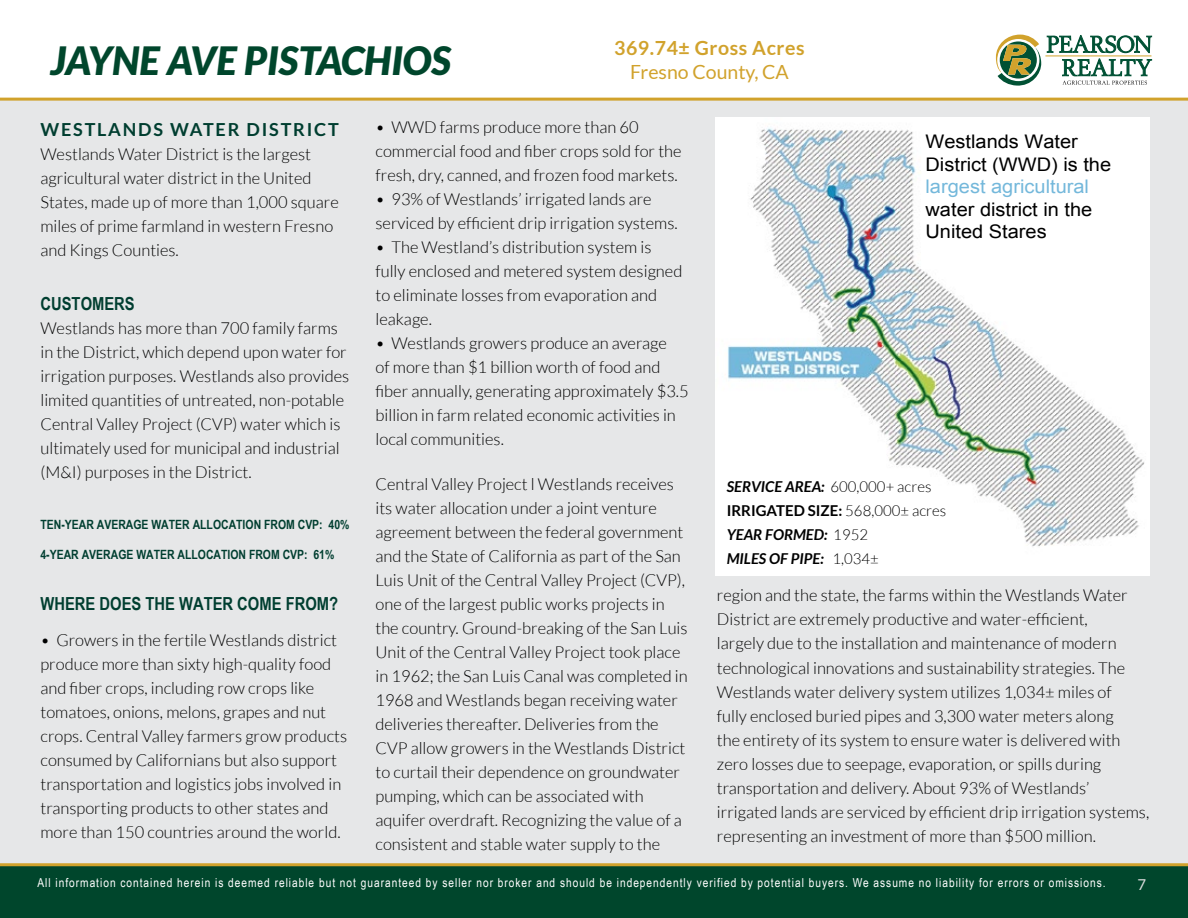
<style>
.page{position:relative;width:1188px;height:918px;background:#fff}
.page>*{position:absolute;margin:0;border:0;box-sizing:border-box;transform-origin:0 0}
.t1{font:italic 900 39px "Lato";color:#00462c}
.t2{font:700 19.5px "Lato";letter-spacing:.03em;color:#d1a22c}
.t3{font:19.5px "Lato";color:#d1a22c}
.t4{font:18.75px/22.5px "Arial";color:#000;scale:1.07 1}
.t5{font:18.75px "Arial";color:#74b8db;scale:1.07 1}
.t6{font:700 18px "Arial Narrow Special G1";color:#003e30}
.t7{font:700 18px "Lato";letter-spacing:.1em;color:#003e30}
.t8{font:300 16.5px/24px "Lato";color:#000}
.t9{font:300 15px/24px "Lato";color:#000}
.t10{font:15px "Lato";color:#dcddde}
.t11{font:700 12.75px "Arial Narrow Special G1";color:#003e30}
.t12{font:12.3px "Arial Narrow";letter-spacing:.08em;color:#fff}
.s1{font-weight:700;font-style:italic}
.s2{font-weight:700}
</style>
<div class="page">
<div style="left:0;top:99px;width:1188px;height:765px;background:#e6e7e8"></div>
<div style="left:716px;top:117px;width:434px;height:459px;background:#fff"></div>
<img style="left:727px;top:127px;width:418px;height:420px">
<svg style="left:996px;top:35px;width:156px;height:51px"></svg>
<div style="left:0;top:864px;width:1188px;height:54px;background:#00462c"></div>
<hr style="left:0;top:863px;width:1188px;height:3px;background:#d1a22c">
<hr style="left:0;top:98px;width:1188px;height:3px;background:#d1a22c">
<h1 class="t1" style="left:51px;top:38px;width:402px">JAYNE AVE PISTACHIOS</h1>
<p class="t2" style="left:614px;top:36px;width:192px">369.74± Gross Acres</p>
<p class="t3" style="left:630px;top:61px;width:160px">Fresno County, CA</p>
<p class="t7" style="left:40px;top:119px;width:300px">WESTLANDS WATER DISTRICT</p>
<p class="t8" style="left:40px;top:142px;width:300px">Westlands Water District is the largest agricultural water district in the United States, made up of more than 1,000 square miles of prime farmland in western Fresno and Kings Counties.</p>
<p class="t6" style="left:40px;top:292px;width:96px">CUSTOMERS</p>
<p class="t8" style="left:40px;top:316px;width:310px">Westlands has more than 700 family farms in the District, which depend upon water for irrigation purposes. Westlands also provides limited quantities of untreated, non-potable Central Valley Project (CVP) water which is ultimately used for municipal and industrial (M&amp;I) purposes in the District.</p>
<p class="t11" style="left:40px;top:516px;width:311px">TEN-YEAR AVERAGE WATER ALLOCATION FROM CVP: 40%</p>
<p class="t11" style="left:40px;top:546px;width:295px">4-YEAR AVERAGE WATER ALLOCATION FROM CVP: 61%</p>
<p class="t6" style="left:40px;top:592px;width:299px">WHERE DOES THE WATER COME FROM?</p>
<p class="t8" style="left:40px;top:628px;width:308px">• Growers in the fertile Westlands district produce more than sixty high-quality food and fiber crops, including row crops like tomatoes, onions, melons, grapes and nut crops. Central Valley farmers grow products consumed by Californians but also support transportation and logistics jobs involved in transporting products to other states and more than 150 countries around the world.</p>
<p class="t8" style="left:376px;top:115px;width:308px">• WWD farms produce more than 60 commercial food and fiber crops sold for the fresh, dry, canned, and frozen food markets.</p>
<p class="t8" style="left:376px;top:187px;width:304px">• 93% of Westlands’ irrigated lands are serviced by efficient drip irrigation systems.</p>
<p class="t8" style="left:376px;top:235px;width:308px">• The Westland’s distribution system is fully enclosed and metered system designed to eliminate losses from evaporation and leakage.</p>
<p class="t8" style="left:376px;top:331px;width:315px">• Westlands growers produce an average<br>of more than $1 billion worth of food and fiber annually, generating approximately $3.5 billion in farm related economic activities in local communities.</p>
<p class="t8" style="left:376px;top:472px;width:314px">Central Valley Project l Westlands receives its water allocation under a joint venture agreement between the federal government and the State of California as part of the San Luis Unit of the Central Valley Project (CVP), one of the largest public works projects in the country. Ground-breaking of the San Luis Unit of the Central Valley Project took place in 1962; the San Luis Canal was completed in 1968 and Westlands began receiving water deliveries thereafter. Deliveries from the CVP allow growers in the Westlands District to curtail their dependence on groundwater pumping, which can be associated with aquifer overdraft. Recognizing the value of a consistent and stable water supply to the</p>
<p class="t4" style="left:926px;top:130px;width:175px">Westlands Water<br>District (WWD) is the</p>
<p class="t5" style="left:926px;top:174px;width:154px">largest agricultural</p>
<p class="t4" style="left:926px;top:198px;width:157px">water district in the<br>United Stares</p>
<p class="t9" style="left:727px;top:475px;width:221px"><span class="s1">SERVICE AREA:</span> 600,000+ acres<br><span class="s2">IRRIGATED SIZE:</span> 568,000± acres<br><span class="s1">YEAR FORMED:</span> 1952<br><span class="s1">MILES OF PIPE:</span> 1,034±</p>
<p class="t8" style="left:717px;top:584px;width:434px">region and the state, the farms within the Westlands Water District are extremely productive and water-efficient,<br>largely due to the installation and maintenance of modern technological innovations and sustainability strategies. The Westlands water delivery system utilizes 1,034± miles of<br>fully enclosed buried pipes and 3,300 water meters along<br>the entirety of its system to ensure water is delivered with zero losses due to seepage, evaporation, or spills during transportation and delivery. About 93% of Westlands’ irrigated lands are serviced by efficient drip irrigation systems, representing an investment of more than $500 million.</p>
<p class="t12" style="left:38px;top:873px;width:1070px">All information contained herein is deemed reliable but not guaranteed by seller nor broker and should be independently verified by potential buyers. We assume no liability for errors or omissions.</p>
<p class="t10" style="left:1138px;top:876px;width:10px">7</p>
</div>
